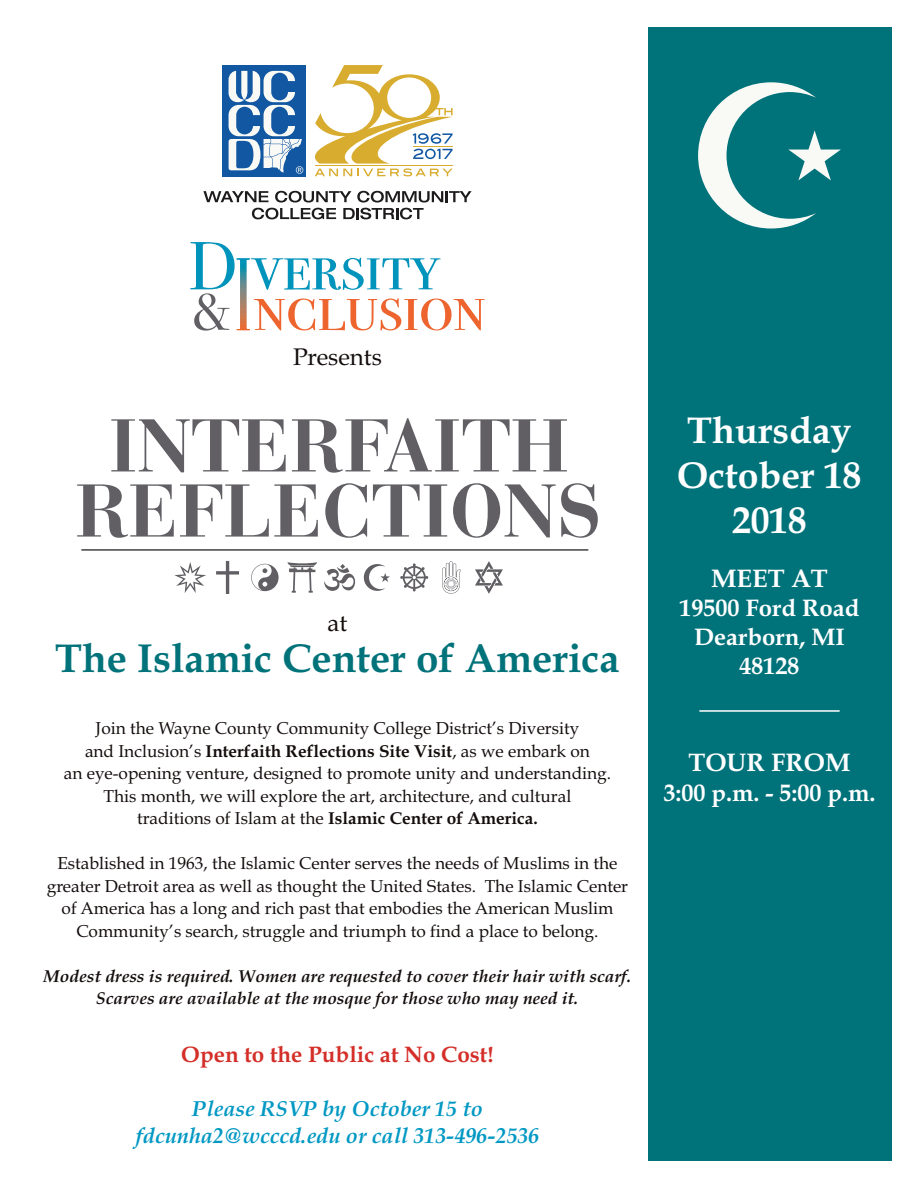
<style>
.page{position:relative;width:918px;height:1188px;background:#fff}
.page>*{position:absolute;margin:0;border:0;box-sizing:border-box;transform-origin:0 0}
.t1{font:700 40.5px "Book Antiqua";color:#00727a}
.t2{font:700 37.5px/45px "Book Antiqua";color:#fff;text-align:center}
.t3{font:700 25.5px "Book Antiqua";color:#fff}
.t4{font:700 24px/28.8px "Book Antiqua";color:#fff;text-align:center}
.t5{font:24px "Book Antiqua";color:#130d0c}
.t6{font:700 22.5px "Book Antiqua";color:#d42e28}
.t7{font:italic 700 21.75px/27px "Book Antiqua";color:#0098c3;text-align:center}
.t8{font:17.25px/22.5px "Book Antiqua";color:#130d0c;text-align:center}
.t9{font:italic 700 17.25px/22.5px "Book Antiqua";color:#130d0c;text-align:center}
.s1{font-weight:700}
</style>
<div class="page">
<div style="left:648px;top:27px;width:243px;height:1134px;background:#00727a"></div>
<svg style="left:190px;top:242px;width:295px;height:89px"></svg>
<svg style="left:174px;top:562px;width:32px;height:31px"></svg>
<svg style="left:216px;top:561px;width:23px;height:33px"></svg>
<svg style="left:251px;top:564px;width:28px;height:27px"></svg>
<svg style="left:288px;top:562px;width:29px;height:31px"></svg>
<svg style="left:324px;top:564px;width:31px;height:27px"></svg>
<svg style="left:364px;top:564px;width:26px;height:27px"></svg>
<svg style="left:442px;top:561px;width:19px;height:33px"></svg>
<svg style="left:475px;top:561px;width:28px;height:33px"></svg>
<svg style="left:400px;top:563px;width:28px;height:28px"></svg>
<svg style="left:111px;top:419px;width:175px;height:53px"></svg>
<svg style="left:292px;top:418px;width:275px;height:55px"></svg>
<svg style="left:77px;top:484px;width:97px;height:54px"></svg>
<svg style="left:180px;top:484px;width:138px;height:53px"></svg>
<svg style="left:325px;top:483px;width:42px;height:55px"></svg>
<svg style="left:373px;top:484px;width:74px;height:53px"></svg>
<svg style="left:453px;top:483px;width:145px;height:55px"></svg>
<hr style="left:81px;top:549px;width:507px;height:2px;background:#1d1b1b">
<svg style="left:203px;top:191px;width:269px;height:28px"></svg>
<div style="left:222px;top:65px;width:84px;height:111px;background:#1157a2"></div>
<svg style="left:229px;top:65px;width:224px;height:111px"></svg>
<svg style="left:698px;top:82px;width:143px;height:147px"></svg>
<hr style="left:699px;top:710px;width:141px;height:2px;background:#fff">
<h3 class="t5" style="left:293px;top:342px;width:90px">Presents</h3>
<h3 class="t5" style="left:328px;top:609px;width:21px">at</h3>
<h1 class="t1" style="left:55px;top:634px;width:566px">The Islamic Center of America</h1>
<p class="t8" style="left:64px;top:717px;width:549px">Join the Wayne County Community College District’s Diversity<br>and Inclusion’s <span class="s1">Interfaith Reflections Site Visit</span>, as we embark on<br>an eye-opening venture, designed to promote unity and understanding.<br>This month, we will explore the art, architecture, and cultural<br>traditions of Islam at the <span class="s1">Islamic Center of America.</span></p>
<p class="t8" style="left:47px;top:852px;width:583px">Established in 1963, the Islamic Center serves the needs of Muslims in the greater Detroit area as well as thought the United States. The Islamic Center of America has a long and rich past that embodies the American Muslim Community’s search, struggle and triumph to find a place to belong.</p>
<p class="t9" style="left:44px;top:964px;width:589px">Modest dress is required. Women are requested to cover their hair with scarf.<br>Scarves are available at the mosque for those who may need it.</p>
<h3 class="t6" style="left:181px;top:1041px;width:314px">Open to the Public at No Cost!</h3>
<p class="t7" style="left:136px;top:1095px;width:405px">Please RSVP by October 15 to fdcunha2@wcccd.edu or call 313-496-2536</p>
<h2 class="t2" style="left:677px;top:407px;width:186px">Thursday<br>October 18<br>2018</h2>
<h3 class="t3" style="left:711px;top:563px;width:118px">MEET AT</h3>
<h3 class="t4" style="left:679px;top:594px;width:182px">19500 Ford Road<br>Dearborn, MI<br>48128</h3>
<h3 class="t3" style="left:688px;top:747px;width:164px">TOUR FROM</h3>
<h3 class="t4" style="left:664px;top:778px;width:213px">3:00 p.m. - 5:00 p.m.</h3>
</div>
